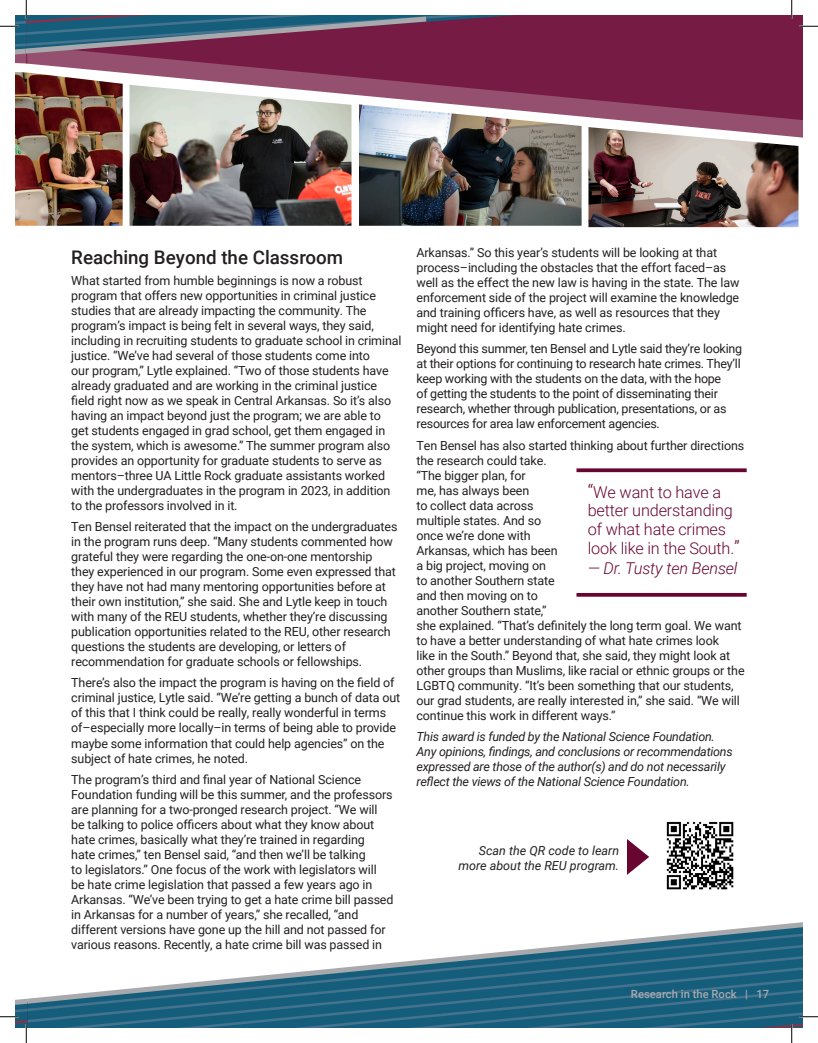
<style>
.page{position:relative;width:818px;height:1043px;background:#fff}
.page>*{position:absolute;margin:0;border:0;box-sizing:border-box;transform-origin:0 0}
.t1{font:500 18.75px "Roboto";color:#231f20}
.t2{font:300 16.25px/18.8px "Roboto";letter-spacing:-.01em;color:#690531}
.t3{font:italic 300 16.25px "Roboto";letter-spacing:-.01em;color:#690531}
.t4{font:12.5px/15px "Roboto";letter-spacing:-.01em;color:#231f20}
.t5{font:italic 12.5px/15px "Roboto";letter-spacing:-.02em;color:#231f20}
.t6{font:italic 12.5px/15px "Roboto";color:#231f20;text-align:right}
.t7{font:500 11.25px "Roboto";color:#a8a9ad}
.s1{font-size:18.75px}
</style>
<div class="page">
<svg style="left:351px;top:15px;width:451px;height:119px;background:#7d274d"></svg>
<img style="left:15px;top:113px;width:108px;height:113px">
<img style="left:129px;top:113px;width:222px;height:113px">
<img style="left:359px;top:104px;width:222px;height:122px">
<img style="left:588px;top:127px;width:210px;height:100px">
<svg style="left:576px;top:468px;width:170px;height:4px"></svg>
<hr style="left:576px;top:593px;width:170px;height:3px;background:#690531">
<img style="left:666px;top:821px;width:68px;height:18px">
<svg style="left:799px;top:25px;width:19px;height:2px"></svg>
<svg style="left:0;top:0;width:517px;height:113px"></svg>
<svg style="left:790px;top:0;width:2px;height:19px"></svg>
<svg style="left:0;top:839px;width:818px;height:203px"></svg>
<p class="t1" style="left:71px;top:244px;width:273px">Reaching Beyond the Classroom</p>
<p class="t4" style="left:71px;top:272px;width:332px">What started from humble beginnings is now a robust program that offers new opportunities in criminal justice studies that are already impacting the community. The program’s impact is being felt in several ways, they said, including in recruiting students to graduate school in criminal justice. “We’ve had several of those students come into<br>our program,” Lytle explained. “Two of those students have already graduated and are working in the criminal justice field right now as we speak in Central Arkansas. So it’s also having an impact beyond just the program; we are able to<br>get students engaged in grad school, get them engaged in the system, which is awesome.” The summer program also provides an opportunity for graduate students to serve as mentors–three UA Little Rock graduate assistants worked with the undergraduates in the program in 2023, in addition to the professors involved in it.</p>
<p class="t4" style="left:71px;top:518px;width:327px">Ten Bensel reiterated that the impact on the undergraduates in the program runs deep. “Many students commented how grateful they were regarding the one-on-one mentorship they experienced in our program. Some even expressed that they have not had many mentoring opportunities before at their own institution,” she said. She and Lytle keep in touch with many of the REU students, whether they’re discussing publication opportunities related to the REU, other research questions the students are developing, or letters of recommendation for graduate schools or fellowships.</p>
<p class="t4" style="left:71px;top:675px;width:330px">There’s also the impact the program is having on the field of criminal justice, Lytle said. “We’re getting a bunch of data out of this that I think could be really, really wonderful in terms of–especially more locally–in terms of being able to provide maybe some information that could help agencies” on the subject of hate crimes, he noted.</p>
<p class="t4" style="left:71px;top:771px;width:324px">The program’s third and final year of National Science Foundation funding will be this summer, and the professors are planning for a two-pronged research project. “We will be talking to police officers about what they know about hate crimes, basically what they’re trained in regarding<br>hate crimes,” ten Bensel said, “and then we’ll be talking<br>to legislators.” One focus of the work with legislators will<br>be hate crime legislation that passed a few years ago in Arkansas. “We’ve been trying to get a hate crime bill passed in Arkansas for a number of years,” she recalled, “and different versions have gone up the hill and not passed for various reasons. Recently, a hate crime bill was passed in</p>
<p class="t4" style="left:416px;top:244px;width:324px">Arkansas.” So this year’s students will be looking at that process–including the obstacles that the effort faced–as well as the effect the new law is having in the state. The law enforcement side of the project will examine the knowledge and training officers have, as well as resources that they might need for identifying hate crimes.</p>
<p class="t4" style="left:416px;top:341px;width:327px">Beyond this summer, ten Bensel and Lytle said they’re looking at their options for continuing to research hate crimes. They’ll keep working with the students on the data, with the hope<br>of getting the students to the point of disseminating their research, whether through publication, presentations, or as resources for area law enforcement agencies.</p>
<p class="t4" style="left:416px;top:437px;width:329px">Ten Bensel has also started thinking about further directions the research could take.<br>“The bigger plan, for<br>me, has always been<br>to collect data across<br>multiple states. And so<br>once we’re done with<br>Arkansas, which has been<br>a big project, moving on<br>to another Southern state<br>and then moving on to<br>another Southern state,”<br>she explained. “That’s definitely the long term goal. We want to have a better understanding of what hate crimes look<br>like in the South.” Beyond that, she said, they might look at other groups than Muslims, like racial or ethnic groups or the LGBTQ community. “It’s been something that our students, our grad students, are really interested in,” she said. “We will continue this work in different ways.”</p>
<p class="t5" style="left:416px;top:728px;width:318px">This award is funded by the National Science Foundation.<br>Any opinions, findings, and conclusions or recommendations expressed are those of the author(s) and do not necessarily reflect the views of the National Science Foundation.</p>
<p class="t2" style="left:587px;top:482px;width:153px"><span class="s1">“</span>We want to have a better understanding of what hate crimes look like in the South.<span class="s1">”</span></p>
<p class="t3" style="left:587px;top:557px;width:151px">— Dr. Tusty ten Bensel</p>
<p class="t6" style="left:458px;top:842px;width:162px">Scan the QR code to learn more about the REU program.</p>
<p class="t7" style="left:631px;top:986px;width:140px">Research in the Rock | 17</p>
</div>
